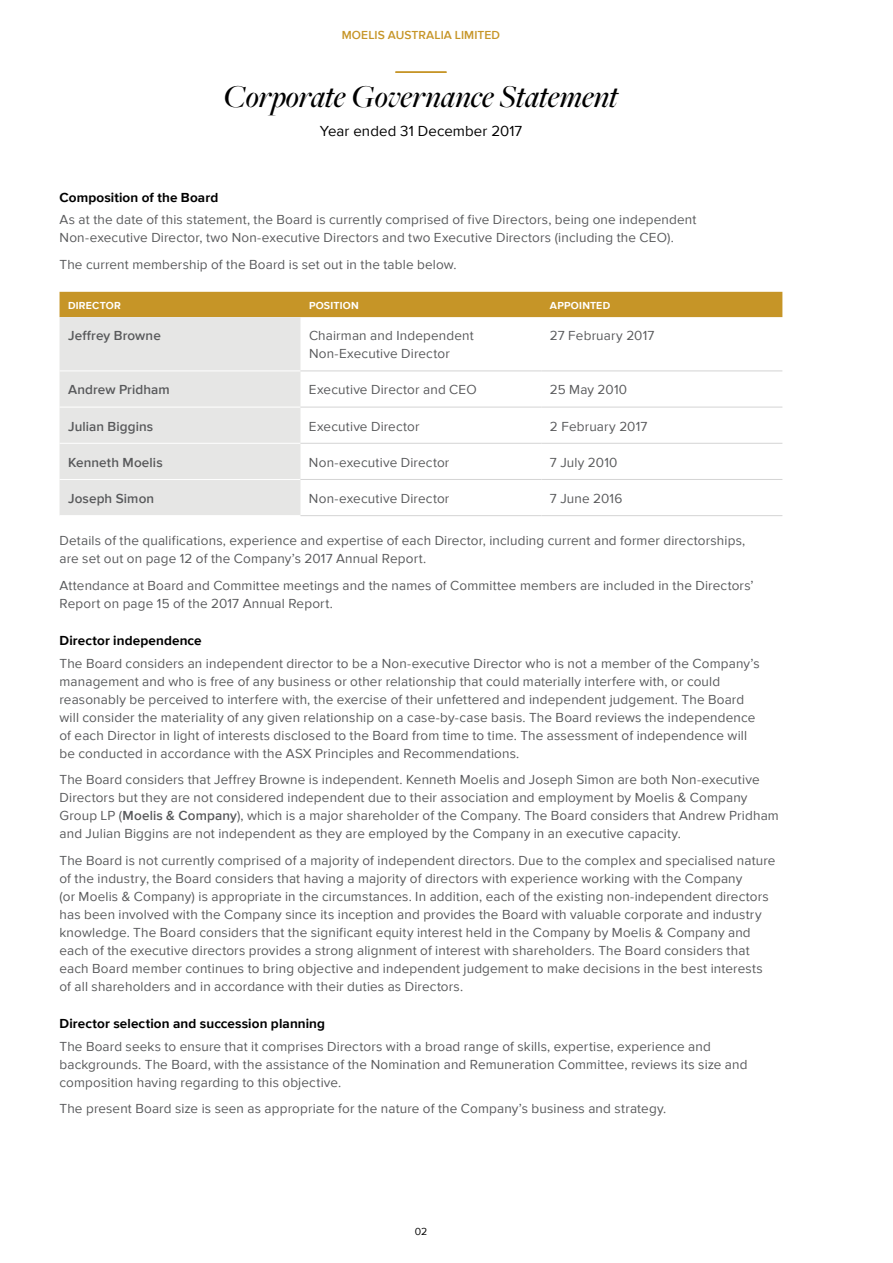
<style>
.page{position:relative;width:893px;height:1263px;background:#fff}
.page>*{position:absolute;margin:0;border:0;box-sizing:border-box;transform-origin:0 0}
.t1{font:italic 500 33px "Freight Big Pro";color:#000}
.t2{font:15px "Proxima Nova";letter-spacing:.005em;color:#000}
.t3{font:13.5px/18px "Proxima Nova";letter-spacing:.01em;color:#58595b}
.t4{font:700 13.5px "Proxima Nova";letter-spacing:.01em;color:#000}
.t5{font:600 13.5px "Proxima Nova";letter-spacing:.01em;color:#58595b}
.t6{font:600 12px "Proxima Nova";letter-spacing:.01em;color:#c69527}
.t7{font:700 10.5px "Proxima Nova";letter-spacing:.025em;color:#fff}
.t8{font:10.5px "Proxima Nova";color:#000}
.s1{font-weight:600}
</style>
<div class="page">
<hr style="left:395px;top:71px;width:51px;height:2px;background:#c69527">
<div style="left:60px;top:292px;width:722px;height:25px;background:#c69527"></div>
<div style="left:60px;top:317px;width:240px;height:198px;background:#e6e6e5"></div>
<hr style="left:60px;top:370px;width:240px;height:1px;background:#fff">
<hr style="left:60px;top:407px;width:240px;height:1px;background:#fff">
<hr style="left:60px;top:443px;width:240px;height:1px;background:#fff">
<hr style="left:60px;top:479px;width:240px;height:1px;background:#fff">
<hr style="left:300px;top:370px;width:241px;height:1px;background:#d4d4d4">
<hr style="left:541px;top:370px;width:241px;height:1px;background:#d4d4d4">
<hr style="left:300px;top:407px;width:241px;height:1px;background:#d4d4d4">
<hr style="left:541px;top:407px;width:241px;height:1px;background:#d4d4d4">
<hr style="left:300px;top:443px;width:241px;height:1px;background:#d4d4d4">
<hr style="left:541px;top:443px;width:241px;height:1px;background:#d4d4d4">
<hr style="left:300px;top:479px;width:241px;height:1px;background:#d4d4d4">
<hr style="left:541px;top:479px;width:241px;height:1px;background:#d4d4d4">
<hr style="left:300px;top:515px;width:241px;height:1px;background:#d4d4d4">
<hr style="left:541px;top:515px;width:241px;height:1px;background:#d4d4d4">
<p class="t6" style="left:342px;top:26px;width:160px">Moelis Australia Limited</p>
<h1 class="t1" style="left:224px;top:75px;width:396px">Corporate Governance Statement</h1>
<p class="t2" style="left:320px;top:119px;width:204px">Year ended 31 December 2017</p>
<p class="t4" style="left:60px;top:187px;width:160px">Composition of the Board</p>
<p class="t3" style="left:60px;top:210px;width:638px">As at the date of this statement, the Board is currently comprised of five Directors, being one independent<br>Non‑executive Director, two Non‑executive Directors and two Executive Directors (including the CEO).</p>
<p class="t3" style="left:60px;top:255px;width:399px">The current membership of the Board is set out in the table below.</p>
<p class="t7" style="left:68px;top:297px;width:54px">Director</p>
<p class="t7" style="left:309px;top:297px;width:51px">Position</p>
<p class="t7" style="left:550px;top:297px;width:60px">Appointed</p>
<p class="t5" style="left:68px;top:326px;width:94px">Jeffrey Browne</p>
<p class="t3" style="left:309px;top:326px;width:166px">Chairman and Independent<br>Non‑Executive Director</p>
<p class="t3" style="left:550px;top:326px;width:106px">27 February 2017</p>
<p class="t5" style="left:68px;top:380px;width:103px">Andrew Pridham</p>
<p class="t3" style="left:309px;top:380px;width:169px">Executive Director and CEO</p>
<p class="t3" style="left:550px;top:380px;width:79px">25 May 2010</p>
<p class="t5" style="left:68px;top:416px;width:87px">Julian Biggins</p>
<p class="t3" style="left:309px;top:416px;width:112px">Executive Director</p>
<p class="t3" style="left:550px;top:416px;width:99px">2 February 2017</p>
<p class="t5" style="left:68px;top:452px;width:96px">Kenneth Moelis</p>
<p class="t3" style="left:309px;top:453px;width:142px">Non‑executive Director</p>
<p class="t3" style="left:550px;top:453px;width:69px">7 July 2010</p>
<p class="t5" style="left:68px;top:488px;width:88px">Joseph Simon</p>
<p class="t3" style="left:309px;top:489px;width:142px">Non‑executive Director</p>
<p class="t3" style="left:550px;top:489px;width:74px">7 June 2016</p>
<p class="t3" style="left:60px;top:531px;width:687px">Details of the qualifications, experience and expertise of each Director, including current and former directorships, are set out on page 12 of the Company’s 2017 Annual Report.</p>
<p class="t3" style="left:60px;top:575px;width:695px">Attendance at Board and Committee meetings and the names of Committee members are included in the Directors’<br>Report on page 15 of the 2017 Annual Report.</p>
<p class="t4" style="left:60px;top:631px;width:144px">Director independence</p>
<p class="t3" style="left:60px;top:653px;width:702px">The Board considers an independent director to be a Non‑executive Director who is not a member of the Company’s management and who is free of any business or other relationship that could materially interfere with, or could reasonably be perceived to interfere with, the exercise of their unfettered and independent judgement. The Board will consider the materiality of any given relationship on a case‑by‑case basis. The Board reviews the independence of each Director in light of interests disclosed to the Board from time to time. The assessment of independence will be conducted in accordance with the ASX Principles and Recommendations.</p>
<p class="t3" style="left:60px;top:770px;width:721px">The Board considers that Jeffrey Browne is independent. Kenneth Moelis and Joseph Simon are both Non‑executive Directors but they are not considered independent due to their association and employment by Moelis &amp; Company Group LP (<span class="s1">Moelis &amp; Company</span>), which is a major shareholder of the Company. The Board considers that Andrew Pridham and Julian Biggins are not independent as they are employed by the Company in an executive capacity.</p>
<p class="t3" style="left:60px;top:850px;width:717px">The Board is not currently comprised of a majority of independent directors. Due to the complex and specialised nature of the industry, the Board considers that having a majority of directors with experience working with the Company<br>(or Moelis &amp; Company) is appropriate in the circumstances. In addition, each of the existing non‑independent directors has been involved with the Company since its inception and provides the Board with valuable corporate and industry knowledge. The Board considers that the significant equity interest held in the Company by Moelis &amp; Company and each of the executive directors provides a strong alignment of interest with shareholders. The Board considers that each Board member continues to bring objective and independent judgement to make decisions in the best interests of all shareholders and in accordance with their duties as Directors.</p>
<p class="t4" style="left:60px;top:1014px;width:267px">Director selection and succession planning</p>
<p class="t3" style="left:60px;top:1036px;width:690px">The Board seeks to ensure that it comprises Directors with a broad range of skills, expertise, experience and backgrounds. The Board, with the assistance of the Nomination and Remuneration Committee, reviews its size and composition having regarding to this objective.</p>
<p class="t3" style="left:60px;top:1099px;width:608px">The present Board size is seen as appropriate for the nature of the Company’s business and strategy.</p>
<p class="t8" style="left:415px;top:1223px;width:14px">02</p>
</div>
